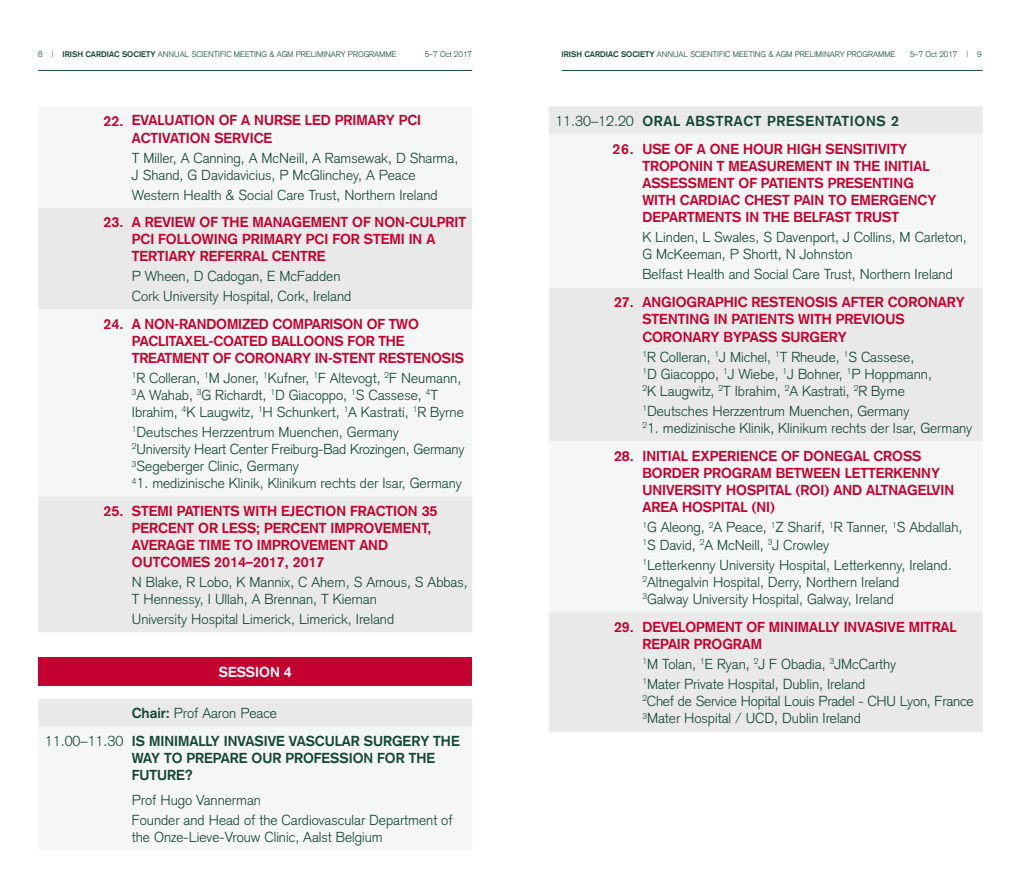
<style>
.page{position:relative;width:1021px;height:893px;background:#fff}
.page>*{position:absolute;margin:0;border:0;box-sizing:border-box;transform-origin:0 0}
.t1{font:300 14.25px/17.1px "Akzidenz Grotesk";color:#144733}
.t2{font:700 14.25px/17.1px "Akzidenz Grotesk";color:#c3002f}
.t3{font:700 14.25px/27.6px "Akzidenz Grotesk";color:#144733}
.t4{font:700 14.25px "Akzidenz Grotesk";letter-spacing:.05em;color:#144733}
.t5{font:700 14.25px "Akzidenz Grotesk";color:#fff}
.t6{font:300 8.1px "Akzidenz Grotesk";color:#144733}
.s1{font-weight:700}
.s2{font-weight:300}
</style>
<div class="page">
<hr style="left:561px;top:70px;width:421px;height:1px;background:#144733">
<hr style="left:38px;top:70px;width:434px;height:1px;background:#144733">
<svg style="left:38px;top:208px;width:434px;height:519px;fill:#e8e9e8"></svg>
<div style="left:38px;top:658px;width:434px;height:28px;background:#c3002f"></div>
<div style="left:549px;top:106px;width:433px;height:626px;background:#e8e9e8"></div>
<svg style="left:549px;top:134px;width:433px;height:478px;fill:#f5f6f6"></svg>
<p class="t6" style="left:38px;top:50px;width:360px">8 | <span class="s1">IRISH CARDIAC SOCIETY</span> ANNUAL SCIENTIFIC MEETING &amp; AGM PRELIMINARY PROGRAMME</p>
<p class="t6" style="left:424px;top:50px;width:49px">5–7 Oct 2017</p>
<p class="t6" style="left:561px;top:50px;width:335px"><span class="s1">IRISH CARDIAC SOCIETY</span> ANNUAL SCIENTIFIC MEETING &amp; AGM PRELIMINARY PROGRAMME</p>
<p class="t6" style="left:910px;top:50px;width:73px">5–7 Oct 2017 | 9</p>
<p class="t2" style="left:132px;top:112px;width:291px;text-indent:-28px">22. EVALUATION OF A NURSE LED PRIMARY PCI<br>ACTIVATION SERVICE</p>
<p class="t1" style="left:132px;top:149px;width:328px">T Miller, A Canning, A McNeill, A Ramsewak, D Sharma,<br>J Shand, G Davidavicius, P McGlinchey, A Peace</p>
<p class="t1" style="left:132px;top:186px;width:307px">Western Health &amp; Social Care Trust, Northern Ireland</p>
<p class="t2" style="left:132px;top:213px;width:336px;text-indent:-28px">23. A REVIEW OF THE MANAGEMENT OF NON-CULPRIT<br>PCI FOLLOWING PRIMARY PCI FOR STEMI IN A<br>TERTIARY REFERRAL CENTRE</p>
<p class="t1" style="left:132px;top:266px;width:221px;line-height:20.1px">P Wheen, D Cadogan, E McFadden<br>Cork University Hospital, Cork, Ireland</p>
<p class="t2" style="left:132px;top:315px;width:334px;text-indent:-28px">24. A NON-RANDOMIZED COMPARISON OF TWO<br>PACLITAXEL-COATED BALLOONS FOR THE<br>TREATMENT OF CORONARY IN-STENT RESTENOSIS</p>
<p class="t1" style="left:132px;top:369px;width:333px"><sup>1</sup>R Colleran, <sup>1</sup>M Joner, <sup>1</sup>Kufner, <sup>1</sup>F Altevogt, <sup>2</sup>F Neumann,<br><sup>3</sup>A Wahab, <sup>3</sup>G Richardt, <sup>1</sup>D Giacoppo, <sup>1</sup>S Cassese, <sup>4</sup>T<br>Ibrahim, <sup>4</sup>K Laugwitz, <sup>1</sup>H Schunkert, <sup>1</sup>A Kastrati, <sup>1</sup>R Byrne</p>
<p class="t1" style="left:132px;top:424px;width:334px"><sup>1</sup>Deutsches Herzzentrum Muenchen, Germany<br><sup>2</sup>University Heart Center Freiburg-Bad Krozingen, Germany<br><sup>3</sup>Segeberger Clinic, Germany</p>
<p class="t1" style="left:132px;top:475px;width:331px"><sup>4</sup>1. medizinische Klinik, Klinikum rechts der Isar, Germany</p>
<p class="t2" style="left:132px;top:502px;width:307px;text-indent:-28px">25. STEMI PATIENTS WITH EJECTION FRACTION 35<br>PERCENT OR LESS; PERCENT IMPROVEMENT, AVERAGE TIME TO IMPROVEMENT AND OUTCOMES 2014–2017, 2017</p>
<p class="t1" style="left:132px;top:574px;width:337px">N Blake, R Lobo, K Mannix, C Ahern, S Arnous, S Abbas,<br>T Hennessy, I Ullah, A Brennan, T Kiernan</p>
<p class="t1" style="left:132px;top:611px;width:264px">University Hospital Limerick, Limerick, Ireland</p>
<p class="t5" style="left:219px;top:664px;width:74px">SESSION 4</p>
<p class="t3" style="left:45px;top:699px;width:416px;text-indent:87px">Chair: <span class="s2">Prof Aaron Peace<br>11.00–11.30</span> IS MINIMALLY INVASIVE VASCULAR SURGERY THE</p>
<p class="t3" style="left:132px;top:749px;width:305px;line-height:17.1px">WAY TO PREPARE OUR PROFESSION FOR THE<br>FUTURE?</p>
<p class="t1" style="left:132px;top:790px;width:322px;line-height:20.1px">Prof Hugo Vannerman<br>Founder and Head of the Cardiovascular Department of</p>
<p class="t1" style="left:132px;top:829px;width:252px">the Onze-Lieve-Vrouw Clinic, Aalst Belgium</p>
<p class="t4" style="left:555px;top:112px;width:345px"><span class="s2">11.30–12.20</span> ORAL ABSTRACT PRESENTATIONS 2</p>
<p class="t2" style="left:642px;top:140px;width:295px;text-indent:-30px">26. USE OF A ONE HOUR HIGH SENSITIVITY TROPONIN T MEASUREMENT IN THE INITIAL ASSESSMENT OF PATIENTS PRESENTING WITH CARDIAC CHEST PAIN TO EMERGENCY DEPARTMENTS IN THE BELFAST TRUST</p>
<p class="t1" style="left:642px;top:229px;width:326px">K Linden, L Swales, S Davenport, J Collins, M Carleton,<br>G McKeeman, P Shortt, N Johnston</p>
<p class="t1" style="left:642px;top:266px;width:312px">Belfast Health and Social Care Trust, Northern Ireland</p>
<p class="t2" style="left:642px;top:294px;width:324px;text-indent:-28px">27. ANGIOGRAPHIC RESTENOSIS AFTER CORONARY<br>STENTING IN PATIENTS WITH PREVIOUS<br>CORONARY BYPASS SURGERY</p>
<p class="t1" style="left:642px;top:348px;width:291px"><sup>1</sup>R Colleran, <sup>1</sup>J Michel, <sup>1</sup>T Rheude, <sup>1</sup>S Cassese,<br><sup>1</sup>D Giacoppo, <sup>1</sup>J Wiebe, <sup>1</sup>J Bohner, <sup>1</sup>P Hoppmann,<br><sup>2</sup>K Laugwitz, <sup>2</sup>T Ibrahim, <sup>2</sup>A Kastrati, <sup>2</sup>R Byrne</p>
<p class="t1" style="left:642px;top:402px;width:268px"><sup>1</sup>Deutsches Herzzentrum Muenchen, Germany</p>
<p class="t1" style="left:642px;top:420px;width:331px"><sup>2</sup>1. medizinische Klinik, Klinikum rechts der Isar, Germany</p>
<p class="t2" style="left:642px;top:447px;width:313px;text-indent:-28px">28. INITIAL EXPERIENCE OF DONEGAL CROSS BORDER PROGRAM BETWEEN LETTERKENNY UNIVERSITY HOSPITAL (ROI) AND ALTNAGELVIN AREA HOSPITAL (NI)</p>
<p class="t1" style="left:642px;top:519px;width:322px"><sup>1</sup>G Aleong, <sup>2</sup>A Peace, <sup>1</sup>Z Sharif, <sup>1</sup>R Tanner, <sup>1</sup>S Abdallah,<br><sup>1</sup>S David, <sup>2</sup>A McNeill, <sup>3</sup>J Crowley</p>
<p class="t1" style="left:642px;top:556px;width:311px"><sup>1</sup>Letterkenny University Hospital, Letterkenny, Ireland.<br><sup>2</sup>Altnegalvin Hospital, Derry, Northern Ireland<br><sup>3</sup>Galway University Hospital, Galway, Ireland</p>
<p class="t2" style="left:642px;top:618px;width:316px;text-indent:-28px">29. DEVELOPMENT OF MINIMALLY INVASIVE MITRAL<br>REPAIR PROGRAM</p>
<p class="t1" style="left:642px;top:654px;width:255px;line-height:20.1px"><sup>1</sup>M Tolan, <sup>1</sup>E Ryan, <sup>2</sup>J F Obadia, <sup>3</sup>JMcCarthy<br><sup>1</sup>Mater Private Hospital, Dublin, Ireland</p>
<p class="t1" style="left:642px;top:693px;width:333px"><sup>2</sup>Chef de Service Hopital Louis Pradel - CHU Lyon, France<br><sup>3</sup>Mater Hospital / UCD, Dublin Ireland</p>
</div>
